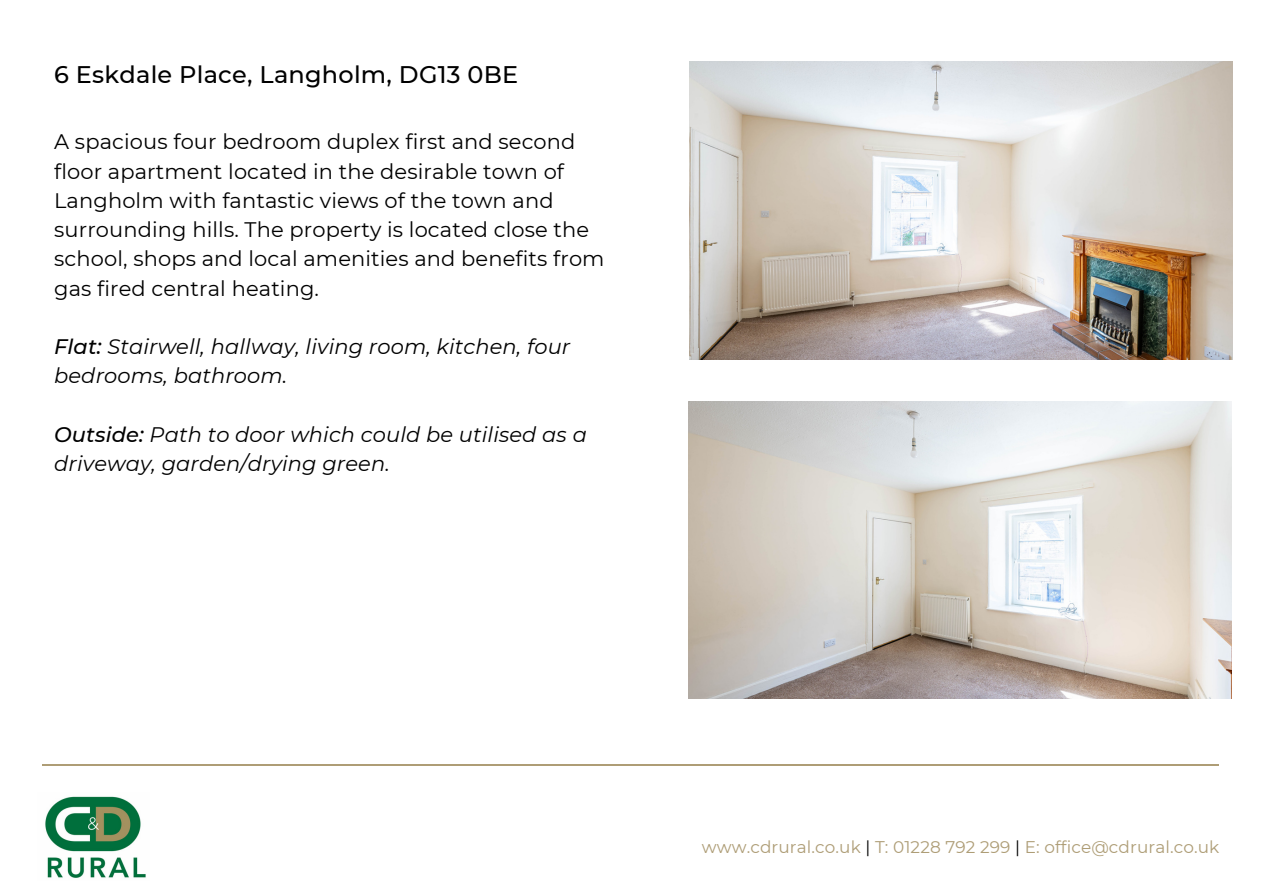
<style>
.page{position:relative;width:1263px;height:894px;background:#fff}
.page>*{position:absolute;margin:0;border:0;box-sizing:border-box;transform-origin:0 0}
.t1{font:500 24px "Montserrat";letter-spacing:.01em;color:#000}
.t2{font:21px/29.2px "Montserrat";letter-spacing:.005em;color:#000}
.t3{font:italic 21px/29.2px "Montserrat";letter-spacing:.005em;color:#000}
.t4{font:16.8px "Montserrat";letter-spacing:.005em;color:#ae9d76}
.s1{font-weight:500}
.s2{color:#000}
</style>
<div class="page">
<img style="left:689px;top:62px;width:544px;height:297px">
<hr style="left:42px;top:764px;width:1176px;height:1px;background:#ae9d76">
<img style="left:689px;top:401px;width:543px;height:297px">
<img style="left:45px;top:796px;width:101px;height:82px">
<p class="t1" style="left:54px;top:60px;width:466px">6 Eskdale Place, Langholm, DG13 0BE</p>
<p class="t2" style="left:54px;top:127px;width:552px">A spacious four bedroom duplex first and second floor apartment located in the desirable town of Langholm with fantastic views of the town and surrounding hills. The property is located close the school, shops and local amenities and benefits from gas fired central heating.</p>
<p class="t3" style="left:54px;top:332px;width:518px"><span class="s1">Flat:</span> Stairwell, hallway, living room, kitchen, four bedrooms, bathroom.</p>
<p class="t3" style="left:54px;top:419px;width:534px"><span class="s1">Outside:</span> Path to door which could be utilised as a driveway, garden/drying green.</p>
<p class="t4" style="left:702px;top:836px;width:519px">www.cdrural.co.uk <span class="s2">|</span> T: 01228 792 299 <span class="s2">|</span> E: office@cdrural.co.uk</p>
</div>
